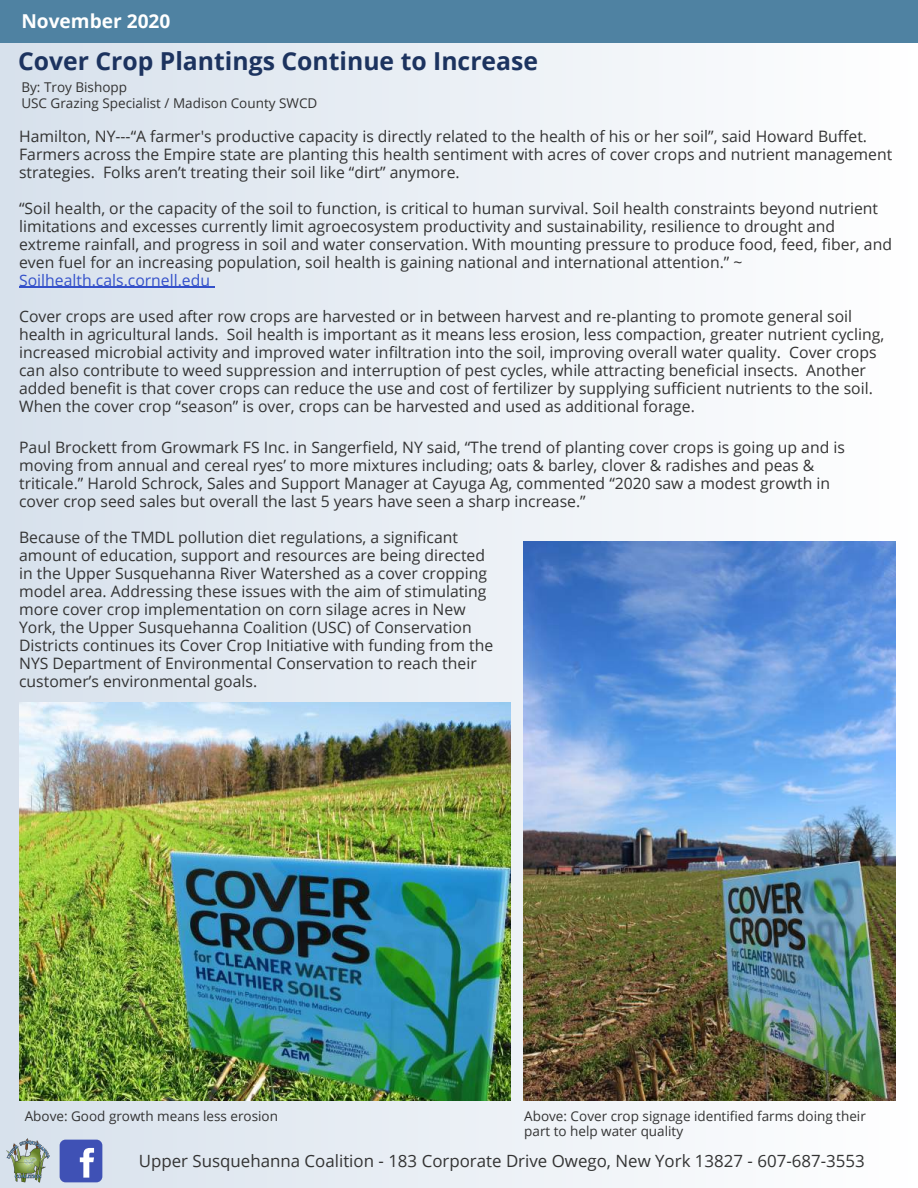
<style>
.page{position:relative;width:918px;height:1188px;background:#fff}
.page>*{position:absolute;margin:0;border:0;box-sizing:border-box;transform-origin:0 0}
.t1{font:700 24.75px "Open Sans";color:#1c335f}
.t2{font:700 19.2px "Open Sans";color:#fff}
.t3{font:16.8px "Open Sans";color:#333}
.t4{font:15.75px/18px "Open Sans";color:#333}
.t5{font:15.75px "Open Sans";color:#3451ca}
.t6{font:13.5px/15.8px "Open Sans";color:#333}
</style>
<div class="page">
<div style="left:0;top:0;width:918px;height:1188px;background:linear-gradient(to right,#d6e0eb,#fefefe)"></div>
<div style="left:0;top:0;width:918px;height:43px;background:#4f82a2"></div>
<img style="left:7px;top:1138px;width:43px;height:44px">
<div style="left:60px;top:1140px;width:42px;height:42px;background:#3f51b5;border-radius:6px"></div>
<svg style="left:80px;top:1148px;width:14px;height:30px"></svg>
<hr style="left:19px;top:287px;width:191px;height:1px;background:#3451ca">
<img style="left:523px;top:541px;width:372px;height:559px">
<img style="left:19px;top:702px;width:492px;height:398px">
<p class="t2" style="left:21px;top:8px;width:151px">November 2020</p>
<h1 class="t1" style="left:18px;top:43px;width:522px">Cover Crop Plantings Continue to Increase</h1>
<p class="t6" style="left:21px;top:79px;width:298px">By: Troy Bishopp<br>USC Grazing Specialist / Madison County SWCD</p>
<p class="t4" style="left:19px;top:127px;width:875px">Hamilton, NY---“A farmer's productive capacity is directly related to the health of his or her soil”, said Howard Buffet.<br>Farmers across the Empire state are planting this health sentiment with acres of cover crops and nutrient management strategies. Folks aren’t treating their soil like “dirt” anymore.</p>
<p class="t4" style="left:19px;top:199px;width:874px">“Soil health, or the capacity of the soil to function, is critical to human survival. Soil health constraints beyond nutrient limitations and excesses currently limit agroecosystem productivity and sustainability, resilience to drought and extreme rainfall, and progress in soil and water conservation. With mounting pressure to produce food, feed, fiber, and even fuel for an increasing population, soil health is gaining national and international attention.” ~</p>
<p class="t5" style="left:19px;top:269px;width:193px">Soilhealth.cals.cornell.edu</p>
<p class="t4" style="left:19px;top:307px;width:867px">Cover crops are used after row crops are harvested or in between harvest and re-planting to promote general soil health in agricultural lands. Soil health is important as it means less erosion, less compaction, greater nutrient cycling, increased microbial activity and improved water infiltration into the soil, improving overall water quality. Cover crops can also contribute to weed suppression and interruption of pest cycles, while attracting beneficial insects. Another added benefit is that cover crops can reduce the use and cost of fertilizer by supplying sufficient nutrients to the soil.<br>When the cover crop “season” is over, crops can be harvested and used as additional forage.</p>
<p class="t4" style="left:19px;top:438px;width:827px">Paul Brockett from Growmark FS Inc. in Sangerfield, NY said, “The trend of planting cover crops is going up and is moving from annual and cereal ryes’ to more mixtures including; oats &amp; barley, clover &amp; radishes and peas &amp; triticale.” Harold Schrock, Sales and Support Manager at Cayuga Ag, commented “2020 saw a modest growth in cover crop seed sales but overall the last 5 years have seen a sharp increase.”</p>
<p class="t4" style="left:19px;top:528px;width:476px">Because of the TMDL pollution diet regulations, a significant amount of education, support and resources are being directed in the Upper Susquehanna River Watershed as a cover cropping model area. Addressing these issues with the aim of stimulating more cover crop implementation on corn silage acres in New York, the Upper Susquehanna Coalition (USC) of Conservation Districts continues its Cover Crop Initiative with funding from the NYS Department of Environmental Conservation to reach their customer’s environmental goals.</p>
<p class="t6" style="left:25px;top:1107px;width:255px">Above: Good growth means less erosion</p>
<p class="t6" style="left:524px;top:1107px;width:343px">Above: Cover crop signage identified farms doing their part to help water quality</p>
<p class="t3" style="left:139px;top:1149px;width:728px">Upper Susquehanna Coalition - 183 Corporate Drive Owego, New York 13827 - 607-687-3553</p>
</div>
